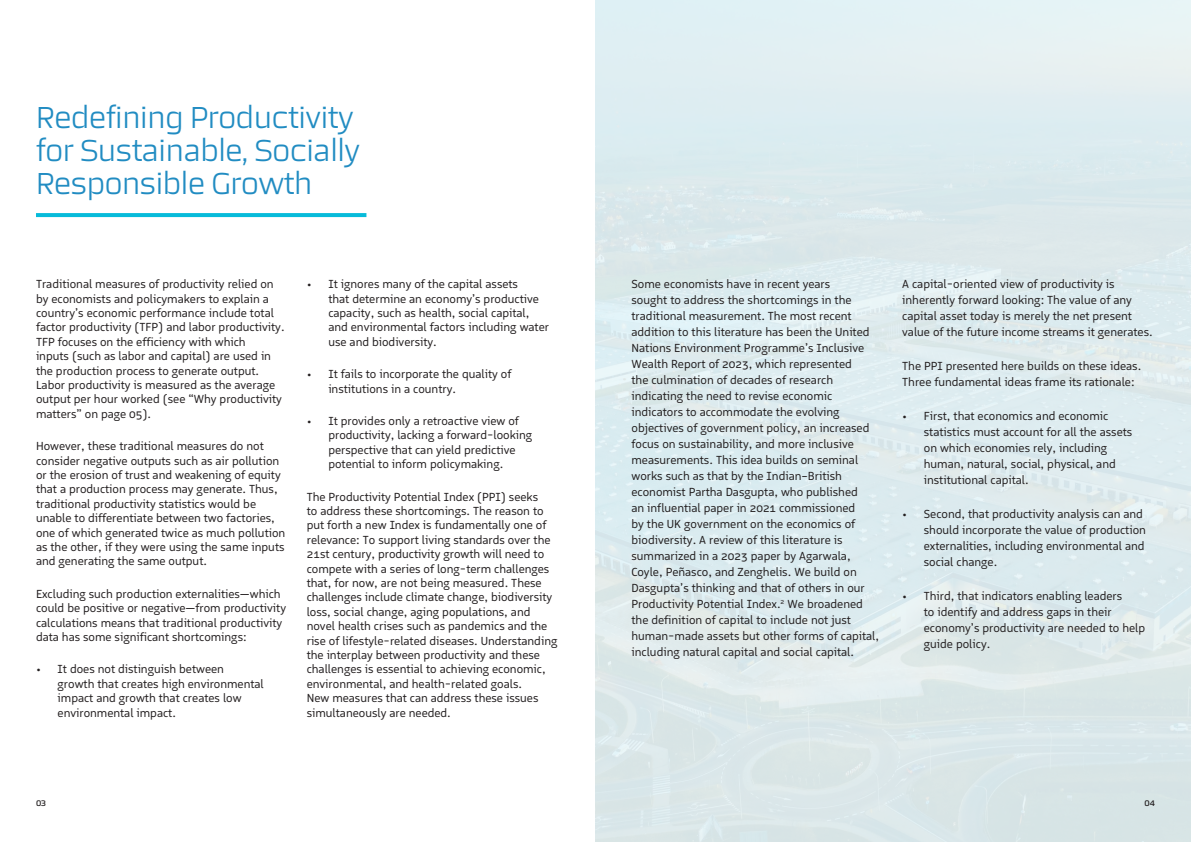
<style>
.page{position:relative;width:1191px;height:842px;background:#fff}
.page>*{position:absolute;margin:0;border:0;box-sizing:border-box;transform-origin:0 0}
.Headline_2{font:300 30px/33px "Certo Sans";letter-spacing:-.01em;color:#218cc2}
.t1{font:12px/14.4px "Logical";color:#231f20}
.t2{font:8px "Certo Sans";color:#231f20}
</style>
<div class="page">
<div style="left:595px;top:0;width:596px;height:842px;background:#dcebee"></div>
<svg style="left:36px;top:213px;width:330px;height:4px"></svg>
<p class="Headline_2" style="left:36px;top:100px;width:326px">Redefining Productivity for Sustainable, Socially<br>Responsible Growth</p>
<p class="t1" style="left:36px;top:277px;width:250px">Traditional measures of productivity relied on by economists and policymakers to explain a country’s economic performance include total factor productivity (TFP) and labor productivity.<br>TFP focuses on the efficiency with which<br>inputs (such as labor and capital) are used in the production process to generate output.<br>Labor productivity is measured as the average output per hour worked (see “Why productivity matters” on page 05).</p>
<p class="t1" style="left:36px;top:439px;width:251px">However, these traditional measures do not consider negative outputs such as air pollution or the erosion of trust and weakening of equity that a production process may generate. Thus, traditional productivity statistics would be unable to differentiate between two factories, one of which generated twice as much pollution as the other, if they were using the same inputs and generating the same output.</p>
<p class="t1" style="left:36px;top:586px;width:251px">Excluding such production externalities—which could be positive or negative—from productivity calculations means that traditional productivity data has some significant shortcomings:</p>
<p class="t1" style="left:58px;top:662px;width:208px;text-indent:-22px">• It does not distinguish between growth that creates high environmental impact and growth that creates low environmental impact.</p>
<p class="t1" style="left:328px;top:277px;width:222px;text-indent:-22px">• It ignores many of the capital assets<br>that determine an economy’s productive capacity, such as health, social capital, and environmental factors including water use and biodiversity.</p>
<p class="t1" style="left:328px;top:367px;width:185px;text-indent:-22px">• It fails to incorporate the quality of institutions in a country.</p>
<p class="t1" style="left:328px;top:414px;width:205px;text-indent:-22px">• It provides only a retroactive view of productivity, lacking a forward-looking perspective that can yield predictive potential to inform policymaking.</p>
<p class="t1" style="left:307px;top:489px;width:252px">The Productivity Potential Index (PPI) seeks<br>to address these shortcomings. The reason to put forth a new Index is fundamentally one of relevance: To support living standards over the 21st century, productivity growth will need to compete with a series of long-term challenges that, for now, are not being measured. These challenges include climate change, biodiversity loss, social change, aging populations, and novel health crises such as pandemics and the rise of lifestyle-related diseases. Understanding the interplay between productivity and these challenges is essential to achieving economic, environmental, and health-related goals.<br>New measures that can address these issues simultaneously are needed.</p>
<p class="t2" style="left:36px;top:798px;width:12px">03</p>
<p class="t1" style="left:631px;top:276px;width:249px;line-height:16px">Some economists have in recent years<br>sought to address the shortcomings in the traditional measurement. The most recent addition to this literature has been the United Nations Environment Programme’s Inclusive Wealth Report of 2023, which represented<br>the culmination of decades of research indicating the need to revise economic indicators to accommodate the evolving objectives of government policy, an increased focus on sustainability, and more inclusive measurements. This idea builds on seminal works such as that by the Indian–British economist Partha Dasgupta, who published<br>an influential paper in 2021 commissioned<br>by the UK government on the economics of biodiversity. A review of this literature is summarized in a 2023 paper by Agarwala, Coyle, Peñasco, and Zenghelis. We build on Dasgupta’s thinking and that of others in our Productivity Potential Index.<sup>2</sup> We broadened the definition of capital to include not just human-made assets but other forms of capital, including natural capital and social capital.</p>
<p class="t1" style="left:902px;top:276px;width:252px;line-height:16px">A capital-oriented view of productivity is inherently forward looking: The value of any capital asset today is merely the net present value of the future income streams it generates.</p>
<p class="t1" style="left:902px;top:358px;width:240px;line-height:16px">The PPI presented here builds on these ideas.<br>Three fundamental ideas frame its rationale:</p>
<p class="t1" style="left:924px;top:408px;width:210px;line-height:16px;text-indent:-22px">• First, that economics and economic statistics must account for all the assets on which economies rely, including human, natural, social, physical, and institutional capital.</p>
<p class="t1" style="left:924px;top:506px;width:223px;line-height:16px;text-indent:-22px">• Second, that productivity analysis can and should incorporate the value of production externalities, including environmental and social change.</p>
<p class="t1" style="left:924px;top:588px;width:223px;line-height:16px;text-indent:-22px">• Third, that indicators enabling leaders<br>to identify and address gaps in their economy’s productivity are needed to help guide policy.</p>
<p class="t2" style="left:1144px;top:798px;width:12px">04</p>
</div>
